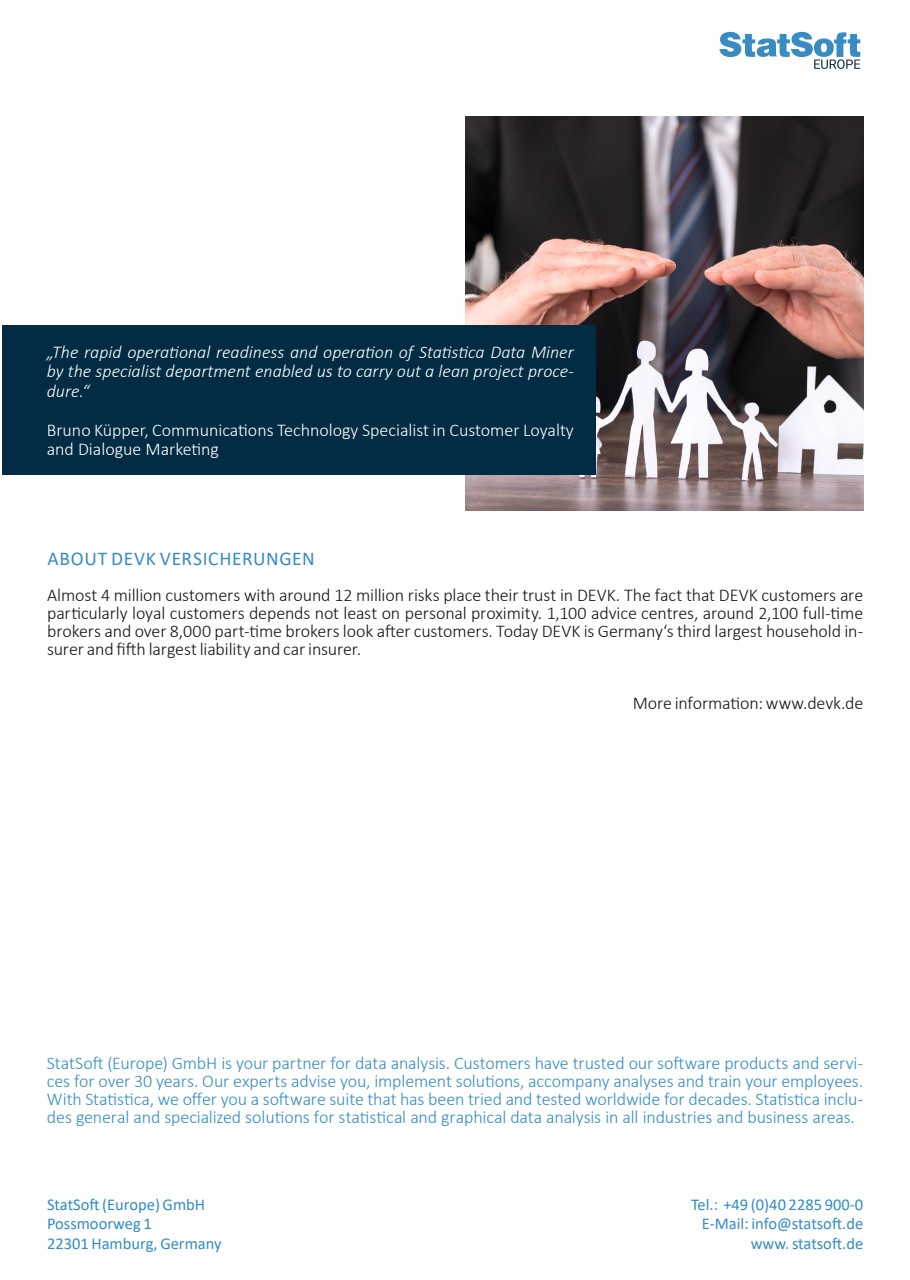
<style>
.page{position:relative;width:910px;height:1280px;background:#fff}
.page>*{position:absolute;margin:0;border:0;box-sizing:border-box;transform-origin:0 0}
.t1{font:19.5px "Calibri";letter-spacing:.035em;color:#348cc4}
.t2{font:300 18px/18px "Calibri";letter-spacing:-.01em;color:#348cc4;text-align:justify}
.t3{font:300 18px/18px "Calibri";letter-spacing:-.01em;color:#131413;text-align:justify}
.t4{font:italic 300 18px/19.5px "Calibri";color:#fff;text-align:justify}
.t5{font:300 18px/19.5px "Calibri";color:#fff}
.t6{font:16.5px/19.5px "Calibri";color:#348cc4;text-align:right}
</style>
<div class="page">
<svg style="left:719px;top:32px;width:141px;height:37px"></svg>
<img style="left:466px;top:117px;width:397px;height:393px">
<div style="left:2px;top:325px;width:594px;height:150px;background:#012c44"></div>
<p class="t4" style="left:47px;top:342px;width:529px">„The rapid operational readiness and operation of Statistica Data Miner by the specialist department enabled us to carry out a lean project proce&shy;dure.“</p>
<p class="t5" style="left:47px;top:420px;width:529px">Bruno Küpper, Communications Technology Specialist in Customer Loyalty and Dialogue Marketing</p>
<p class="t1" style="left:47px;top:545px;width:269px">ABOUT DEVK VERSICHERUNGEN</p>
<p class="t3" style="left:47px;top:586px;width:818px">Almost 4 million customers with around 12 million risks place their trust in DEVK. The fact that DEVK customers are particularly loyal customers depends not least on personal proximity. 1,100 advice centres, around 2,100 full-time brokers and over 8,000 part-time brokers look after customers. Today DEVK is Germany‘s third largest household in&shy;surer and fifth largest liability and car insurer.</p>
<p class="t3" style="left:633px;top:694px;width:232px">More information: www.devk.de</p>
<p class="t2" style="left:47px;top:1054px;width:818px">StatSoft (Europe) GmbH is your partner for data analysis. Customers have trusted our software products and servi&shy;ces for over 30 years. Our experts advise you, implement solutions, accompany analyses and train your employees.<br>With Statistica, we offer you a software suite that has been tried and tested worldwide for decades. Statistica inclu&shy;des general and specialized solutions for statistical and graphical data analysis in all industries and business areas.</p>
<p class="t6" style="left:47px;top:1194px;width:176px;text-align:left">StatSoft (Europe) GmbH<br>Possmoorweg 1<br>22301 Hamburg, Germany</p>
<p class="t6" style="left:691px;top:1194px;width:174px">Tel.: +49 (0)40 2285 900-0<br>E-Mail: info@statsoft.de www. statsoft.de</p>
</div>
